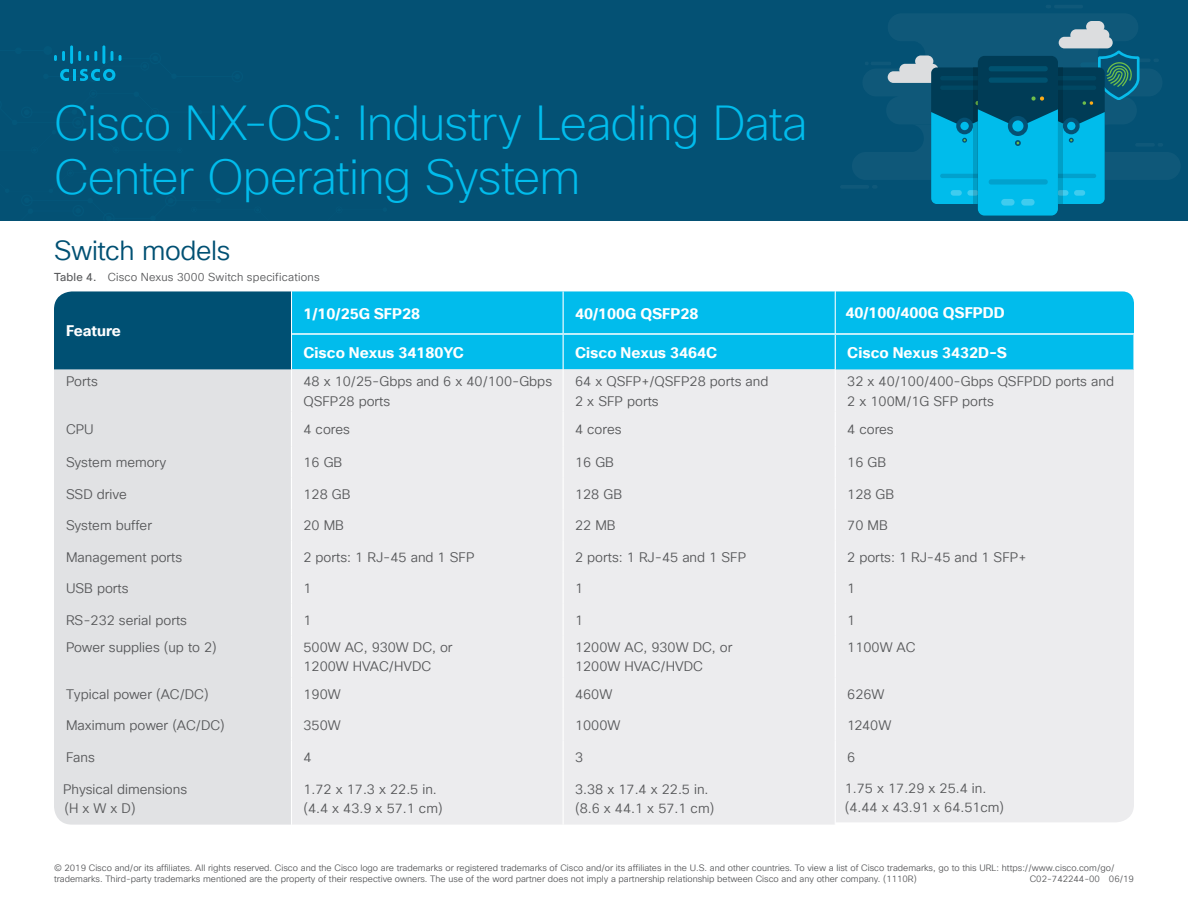
<style>
.page{position:relative;width:1188px;height:918px;background:#fff}
.page>*{position:absolute;margin:0;border:0;box-sizing:border-box;transform-origin:0 0}
.t1{font:200 48px/54px "Cisco Sans TT";letter-spacing:-.02em;color:#01bcec}
.Subhead2_Indigo{font:27px "Cisco Sans TT Light";letter-spacing:-.015em;color:#005073}
.Table_Head{font:700 15px "Cisco Sans TT";color:#fff}
.Table_body{font:13.5px/19.5px "Cisco Sans TT Light";color:#57585a}
.FigureCaption{font:11.25px "Cisco Sans TT Light";letter-spacing:.02em;color:#57585a}
.t2{font:9px/11.2px "Cisco Sans TT Light";color:#57585a}
.s1{font-family:"Cisco Sans TT"}
</style>
<div class="page">
<div style="left:0;top:0;width:1188px;height:220px;background:#045174"></div>
<hr style="left:840px;top:185px;width:29px;height:4px;background:#0f5879;border-radius:2px">
<svg style="left:852px;top:5px;width:328px;height:211px"></svg>
<div style="left:989px;top:66px;width:59px;height:5px;background:#005270;border-radius:2px"></div>
<div style="left:989px;top:78px;width:59px;height:5px;background:#005270;border-radius:2px"></div>
<div style="left:989px;top:179px;width:59px;height:6px;background:#01a1cd;border-radius:2px"></div>
<svg style="left:973px;top:67px;width:5px;height:137px"></svg>
<svg style="left:1058px;top:67px;width:5px;height:137px"></svg>
<div style="left:1059px;top:37px;width:54px;height:11px;background:#dcdddf;border-radius:6px"></div>
<div style="left:1070px;top:29px;width:39px;height:12px;background:#dcdddf;border-radius:6px"></div>
<div style="left:1086px;top:21px;width:18px;height:12px;background:#dcdddf;border-radius:6px"></div>
<svg style="left:60px;top:69px;width:55px;height:12px"></svg>
<svg style="left:54px;top:51px;width:11px;height:10px"></svg>
<hr style="left:70px;top:45px;width:3px;height:19px;background:#01bcec">
<svg style="left:78px;top:51px;width:19px;height:10px"></svg>
<hr style="left:102px;top:45px;width:3px;height:19px;background:#01bcec">
<svg style="left:110px;top:51px;width:3px;height:10px"></svg>
<svg style="left:119px;top:55px;width:3px;height:6px"></svg>
<div style="left:54px;top:369px;width:237px;height:403px;background:#e1e2e4"></div>
<div style="left:292px;top:369px;width:842px;height:456px;background:#ececee"></div>
<hr style="left:563px;top:369px;width:1px;height:43px;background:#fff">
<hr style="left:835px;top:369px;width:1px;height:43px;background:#fff">
<hr style="left:563px;top:412px;width:1px;height:34px;background:#fff">
<hr style="left:563px;top:446px;width:1px;height:32px;background:#fff">
<hr style="left:835px;top:446px;width:1px;height:32px;background:#fff">
<hr style="left:563px;top:478px;width:1px;height:31px;background:#fff">
<hr style="left:835px;top:478px;width:1px;height:31px;background:#fff">
<hr style="left:563px;top:509px;width:1px;height:32px;background:#fff">
<hr style="left:835px;top:509px;width:1px;height:32px;background:#fff">
<hr style="left:563px;top:541px;width:1px;height:31px;background:#fff">
<hr style="left:835px;top:541px;width:1px;height:31px;background:#fff">
<hr style="left:563px;top:572px;width:1px;height:32px;background:#fff">
<hr style="left:835px;top:572px;width:1px;height:32px;background:#fff">
<hr style="left:563px;top:604px;width:1px;height:31px;background:#fff">
<hr style="left:835px;top:604px;width:1px;height:31px;background:#fff">
<hr style="left:563px;top:635px;width:1px;height:42px;background:#fff">
<hr style="left:835px;top:635px;width:1px;height:42px;background:#fff">
<hr style="left:563px;top:677px;width:1px;height:32px;background:#fff">
<hr style="left:835px;top:677px;width:1px;height:32px;background:#fff">
<hr style="left:563px;top:709px;width:1px;height:31px;background:#fff">
<hr style="left:835px;top:709px;width:1px;height:31px;background:#fff">
<hr style="left:563px;top:740px;width:1px;height:32px;background:#fff">
<hr style="left:835px;top:740px;width:1px;height:32px;background:#fff">
<hr style="left:563px;top:772px;width:1px;height:53px;background:#fff">
<hr style="left:835px;top:772px;width:1px;height:53px;background:#fff">
<hr style="left:835px;top:412px;width:1px;height:34px;background:#fff">
<svg style="left:54px;top:291px;width:1080px;height:78px;background:#07a6d2"></svg>
<div style="left:54px;top:772px;width:237px;height:53px;background:#e1e2e4"></div>
<div style="left:836px;top:772px;width:298px;height:50px;background:#ececee"></div>
<h1 class="t1" style="left:54px;top:98px;width:755px">Cisco NX-OS: Industry Leading Data<br>Center Operating System</h1>
<p class="Subhead2_Indigo" style="left:54px;top:233px;width:178px">Switch models</p>
<p class="FigureCaption" style="left:54px;top:270px;width:267px"><span class="s1">Table 4.</span> Cisco Nexus 3000 Switch specifications</p>
<p class="Table_Head" style="left:66px;top:321px;width:56px">Feature</p>
<p class="Table_Head" style="left:303px;top:303px;width:118px">1/10/25G SFP28</p>
<p class="Table_Head" style="left:575px;top:303px;width:125px">40/100G QSFP28</p>
<p class="Table_Head" style="left:845px;top:303px;width:161px">40/100/400G QSFPDD</p>
<p class="Table_Head" style="left:303px;top:342px;width:162px">Cisco Nexus 34180YC</p>
<p class="Table_Head" style="left:575px;top:342px;width:144px">Cisco Nexus 3464C</p>
<p class="Table_Head" style="left:847px;top:342px;width:161px">Cisco Nexus 3432D-S</p>
<p class="Table_body" style="left:66px;top:372px;width:33px">Ports</p>
<p class="Table_body" style="left:303px;top:372px;width:250px">48 x 10/25-Gbps and 6 x 40/100-Gbps<br>QSFP28 ports</p>
<p class="Table_body" style="left:575px;top:372px;width:195px">64 x QSFP+/QSFP28 ports and<br>2 x SFP ports</p>
<p class="Table_body" style="left:847px;top:372px;width:268px">32 x 40/100/400-Gbps QSFPDD ports and<br>2 x 100M/1G SFP ports</p>
<p class="Table_body" style="left:66px;top:420px;width:29px">CPU</p>
<p class="Table_body" style="left:303px;top:420px;width:48px">4 cores</p>
<p class="Table_body" style="left:575px;top:420px;width:48px">4 cores</p>
<p class="Table_body" style="left:847px;top:420px;width:48px">4 cores</p>
<p class="Table_body" style="left:66px;top:453px;width:102px">System memory</p>
<p class="Table_body" style="left:303px;top:453px;width:40px">16 GB</p>
<p class="Table_body" style="left:575px;top:453px;width:40px">16 GB</p>
<p class="Table_body" style="left:847px;top:453px;width:40px">16 GB</p>
<p class="Table_body" style="left:66px;top:485px;width:62px">SSD drive</p>
<p class="Table_body" style="left:303px;top:485px;width:48px">128 GB</p>
<p class="Table_body" style="left:575px;top:485px;width:48px">128 GB</p>
<p class="Table_body" style="left:847px;top:485px;width:48px">128 GB</p>
<p class="Table_body" style="left:66px;top:516px;width:88px">System buffer</p>
<p class="Table_body" style="left:303px;top:516px;width:42px">20 MB</p>
<p class="Table_body" style="left:575px;top:516px;width:42px">22 MB</p>
<p class="Table_body" style="left:847px;top:516px;width:42px">70 MB</p>
<p class="Table_body" style="left:66px;top:548px;width:118px">Management ports</p>
<p class="Table_body" style="left:303px;top:548px;width:173px">2 ports: 1 RJ-45 and 1 SFP</p>
<p class="Table_body" style="left:575px;top:548px;width:173px">2 ports: 1 RJ-45 and 1 SFP</p>
<p class="Table_body" style="left:847px;top:548px;width:181px">2 ports: 1 RJ-45 and 1 SFP+</p>
<p class="Table_body" style="left:66px;top:579px;width:64px">USB ports</p>
<p class="Table_body" style="left:303px;top:579px;width:10px">1</p>
<p class="Table_body" style="left:575px;top:579px;width:10px">1</p>
<p class="Table_body" style="left:847px;top:579px;width:10px">1</p>
<p class="Table_body" style="left:66px;top:611px;width:123px">RS-232 serial ports</p>
<p class="Table_body" style="left:303px;top:611px;width:10px">1</p>
<p class="Table_body" style="left:575px;top:611px;width:10px">1</p>
<p class="Table_body" style="left:847px;top:611px;width:10px">1</p>
<p class="Table_body" style="left:66px;top:638px;width:152px">Power supplies (up to 2)</p>
<p class="Table_body" style="left:303px;top:638px;width:151px">500W AC, 930W DC, or<br>1200W HVAC/HVDC</p>
<p class="Table_body" style="left:575px;top:638px;width:159px">1200W AC, 930W DC, or<br>1200W HVAC/HVDC</p>
<p class="Table_body" style="left:847px;top:638px;width:70px">1100W AC</p>
<p class="Table_body" style="left:66px;top:684px;width:144px">Typical power (AC/DC)</p>
<p class="Table_body" style="left:303px;top:684px;width:39px">190W</p>
<p class="Table_body" style="left:575px;top:684px;width:39px">460W</p>
<p class="Table_body" style="left:847px;top:684px;width:39px">626W</p>
<p class="Table_body" style="left:66px;top:716px;width:160px">Maximum power (AC/DC)</p>
<p class="Table_body" style="left:303px;top:716px;width:39px">350W</p>
<p class="Table_body" style="left:575px;top:716px;width:47px">1000W</p>
<p class="Table_body" style="left:847px;top:716px;width:46px">1240W</p>
<p class="Table_body" style="left:66px;top:747px;width:30px">Fans</p>
<p class="Table_body" style="left:303px;top:747px;width:10px">4</p>
<p class="Table_body" style="left:575px;top:747px;width:10px">3</p>
<p class="Table_body" style="left:847px;top:747px;width:10px">6</p>
<p class="Table_body" style="left:63px;top:780px;width:126px">Physical dimensions (H x W x D)</p>
<p class="Table_body" style="left:303px;top:780px;width:141px">1.72 x 17.3 x 22.5 in. (4.4 x 43.9 x 57.1 cm)</p>
<p class="Table_body" style="left:575px;top:780px;width:141px">3.38 x 17.4 x 22.5 in. (8.6 x 44.1 x 57.1 cm)</p>
<p class="Table_body" style="left:845px;top:779px;width:161px">1.75 x 17.29 x 25.4 in. (4.44 x 43.91 x 64.51cm)</p>
<p class="t2" style="left:54px;top:863px;width:1062px">© 2019 Cisco and/or its affiliates. All rights reserved. Cisco and the Cisco logo are trademarks or registered trademarks of Cisco and/or its affiliates in the U.S. and other countries. To view a list of Cisco trademarks, go to this URL: https://www.cisco.com/go/ trademarks. Third-party trademarks mentioned are the property of their respective owners. The use of the word partner does not imply a partnership relationship between Cisco and any other company. (1110R)</p>
<p class="t2" style="left:1030px;top:874px;width:106px">C02-742244-00 06/19</p>
</div>
